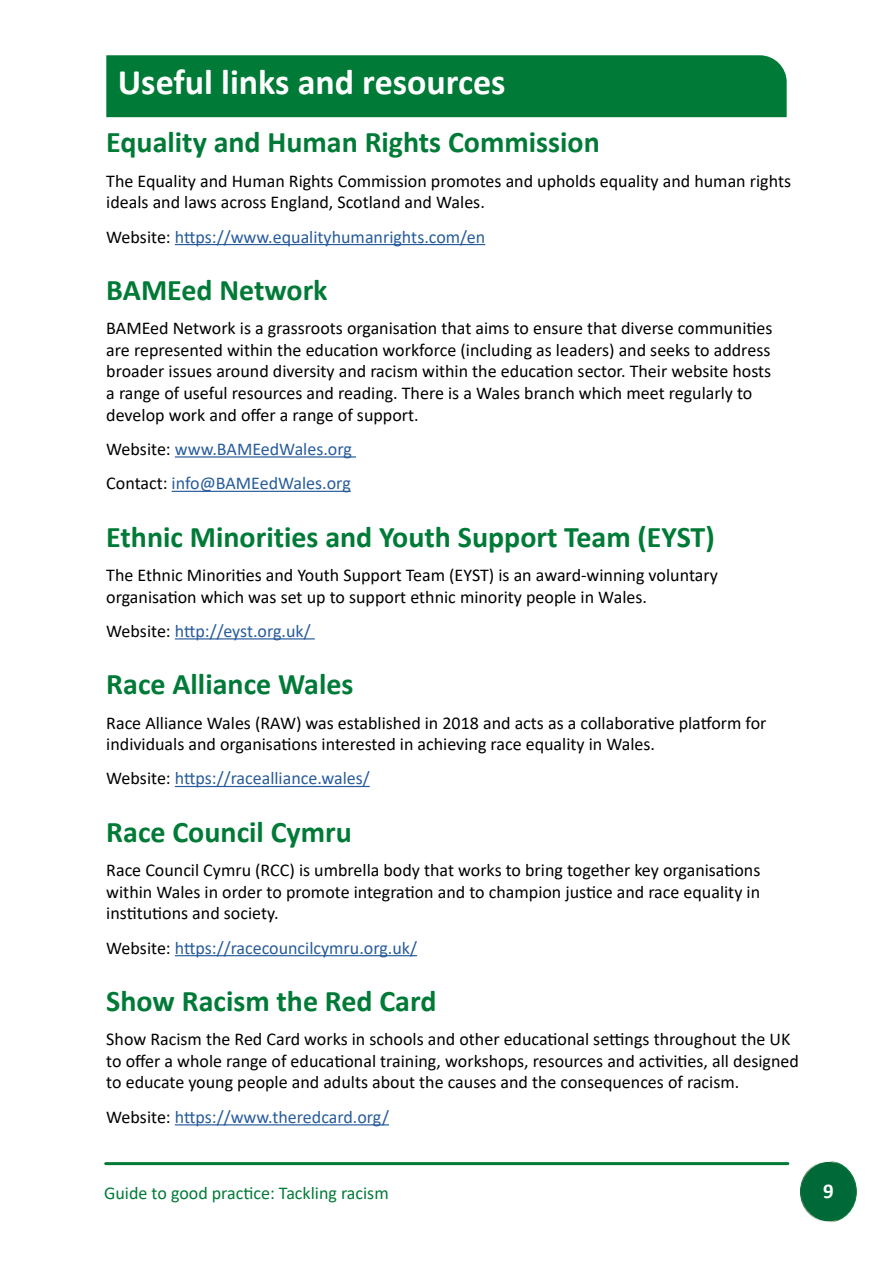
<style>
.page{position:relative;width:893px;height:1263px;background:#fff}
.page>*{position:absolute;margin:0;border:0;box-sizing:border-box;transform-origin:0 0}
.Heading_2{font:700 36px "Calibri";color:#fff}
.Section_headings{font:700 30px "Calibri";color:#007a37}
.t1{font:700 21px "Calibri";color:#fff}
.Paragraph_1{font:18px/21.6px "Calibri";color:#000}
.Paragraph_1-2{font:18px "Calibri";color:#275b9b}
.t2{font:18px "Calibri";color:#007a37}
.s1{color:#000}
</style>
<div class="page">
<div style="left:801px;top:1161px;width:55px;height:61px;background:#006938;border-radius:50%"></div>
<div style="left:800px;top:1161px;width:57px;height:61px;border:1px solid #fff;border-radius:50%"></div>
<hr style="left:106px;top:1162px;width:682px;height:3px;background:#017a37">
<div style="left:106px;top:55px;width:681px;height:63px;background:#007a37"></div>
<hr style="left:175px;top:244px;width:310px;height:1px;background:#275b9b">
<hr style="left:175px;top:456px;width:181px;height:1px;background:#275b9b">
<hr style="left:172px;top:491px;width:179px;height:1px;background:#275b9b">
<hr style="left:175px;top:638px;width:140px;height:1px;background:#275b9b">
<hr style="left:175px;top:786px;width:195px;height:1px;background:#275b9b">
<hr style="left:175px;top:955px;width:242px;height:1px;background:#275b9b">
<hr style="left:175px;top:1124px;width:214px;height:1px;background:#275b9b">
<h2 class="Heading_2" style="left:118px;top:56px;width:389px">Useful links and resources</h2>
<p class="Section_headings" style="left:106px;top:121px;width:495px">Equality and Human Rights Commission</p>
<p class="Paragraph_1" style="left:106px;top:169px;width:686px">The Equality and Human Rights Commission promotes and upholds equality and human rights ideals and laws across England, Scotland and Wales.</p>
<p class="Paragraph_1-2" style="left:106px;top:224px;width:380px"><span class="s1">Website:</span> https://www.equalityhumanrights.com/en</p>
<p class="Section_headings" style="left:106px;top:269px;width:223px">BAMEed Network</p>
<p class="Paragraph_1" style="left:106px;top:317px;width:668px">BAMEed Network is a grassroots organisation that aims to ensure that diverse communities are represented within the education workforce (including as leaders) and seeks to address broader issues around diversity and racism within the education sector. Their website hosts a range of useful resources and reading. There is a Wales branch which meet regularly to develop work and offer a range of support.</p>
<p class="Paragraph_1-2" style="left:106px;top:436px;width:247px"><span class="s1">Website:</span> www.BAMEedWales.org</p>
<p class="Paragraph_1-2" style="left:106px;top:471px;width:246px"><span class="s1">Contact:</span> info@BAMEedWales.org</p>
<p class="Section_headings" style="left:106px;top:515px;width:610px">Ethnic Minorities and Youth Support Team (EYST)</p>
<p class="Paragraph_1" style="left:106px;top:564px;width:613px">The Ethnic Minorities and Youth Support Team (EYST) is an award-winning voluntary organisation which was set up to support ethnic minority people in Wales.</p>
<p class="Paragraph_1-2" style="left:106px;top:618px;width:206px"><span class="s1">Website:</span> http://eyst.org.uk/</p>
<p class="Section_headings" style="left:106px;top:663px;width:249px">Race Alliance Wales</p>
<p class="Paragraph_1" style="left:106px;top:711px;width:662px">Race Alliance Wales (RAW) was established in 2018 and acts as a collaborative platform for individuals and organisations interested in achieving race equality in Wales.</p>
<p class="Paragraph_1-2" style="left:106px;top:766px;width:265px"><span class="s1">Website:</span> https://racealliance.wales/</p>
<p class="Section_headings" style="left:106px;top:810px;width:247px">Race Council Cymru</p>
<p class="Paragraph_1" style="left:106px;top:859px;width:656px;text-align:justify">Race Council Cymru (RCC) is umbrella body that works to bring together key organisations within Wales in order to promote integration and to champion justice and race equality in institutions and society.</p>
<p class="Paragraph_1-2" style="left:106px;top:935px;width:312px"><span class="s1">Website:</span> https://racecouncilcymru.org.uk/</p>
<p class="Section_headings" style="left:106px;top:980px;width:332px">Show Racism the Red Card</p>
<p class="Paragraph_1" style="left:106px;top:1028px;width:694px">Show Racism the Red Card works in schools and other educational settings throughout the UK to offer a whole range of educational training, workshops, resources and activities, all designed to educate young people and adults about the causes and the consequences of racism.</p>
<p class="Paragraph_1-2" style="left:106px;top:1104px;width:284px"><span class="s1">Website:</span> https://www.theredcard.org/</p>
<p class="t2" style="left:104px;top:1181px;width:286px">Guide to good practice: Tackling racism</p>
<p class="t1" style="left:823px;top:1177px;width:12px">9</p>
</div>
